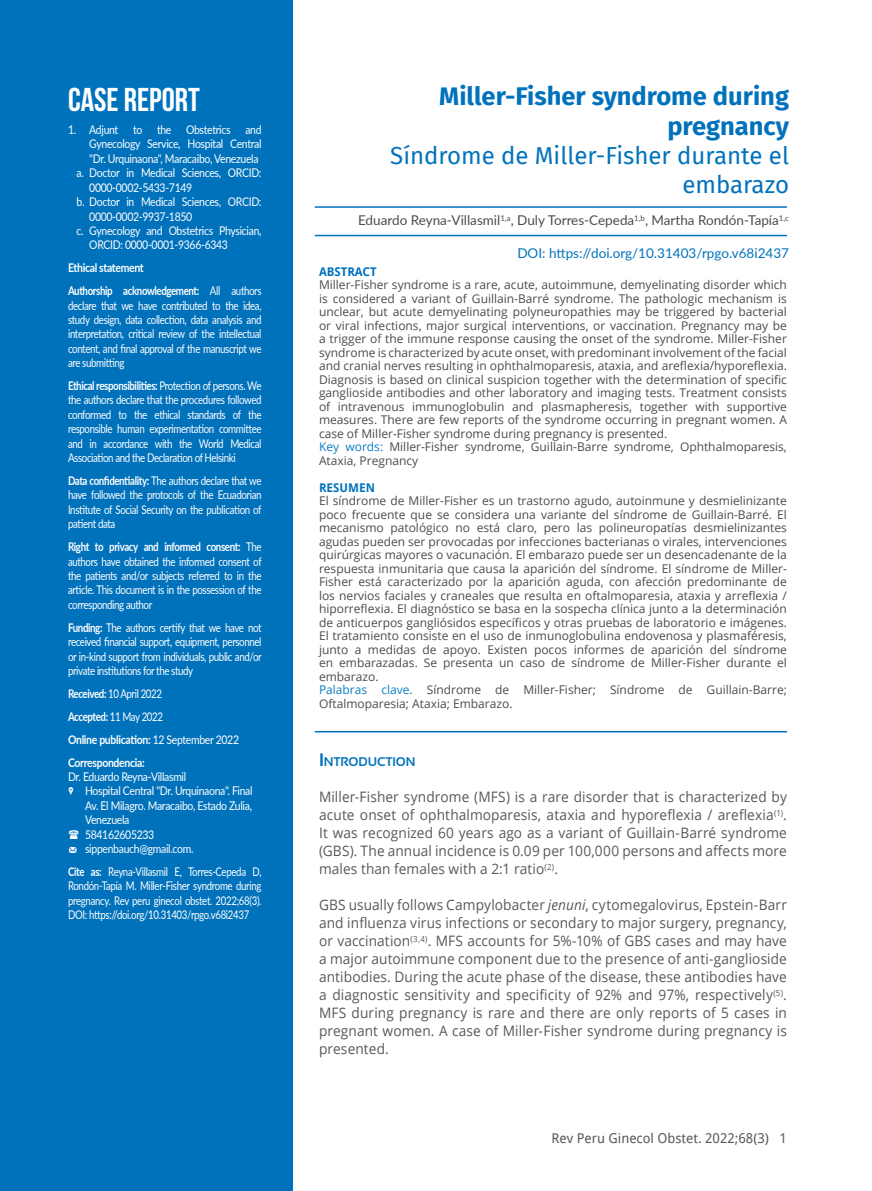
<style>
.page{position:relative;width:872px;height:1191px;background:#fff}
.page>*{position:absolute;margin:0;border:0;box-sizing:border-box;transform-origin:0 0}
.t1{font:700 33px "Bebas Neue";color:#fff}
.t2{font:700 25.5px/30.6px "Fira Sans";color:#0072bc;text-align:right}
.t3{font:24px/28.8px "Fira Sans";color:#0072bc;text-align:right}
.t4{font:14.4px/18px "Open Sans";letter-spacing:.01em;color:#57585a;text-align:justify;scale:.95 1}
.t5{font:13.5px "Lato";color:#4b4c4d}
.t6{font:13.5px "Lato";color:#0072bc}
.t7{font:13.5px "Droid Sans";color:#57585a}
.t8{font:700 12.6px "Sansation";color:#0072bc}
.t9{font:12px/13.5px "Open Sans";color:#4b4c4d;text-align:justify}
.t10{font:12px/14.4px "Lato";letter-spacing:-.035em;color:#fff;text-align:justify;scale:.81 1}
.t11{font:12px/14.4px "Lato";letter-spacing:-.035em;color:#fff;scale:.87 1}
.t12{font:12px/14.4px "Lato";letter-spacing:-.035em;color:#fff;text-align:justify;scale:.8 1}
.t13{font:700 12px "Lato";letter-spacing:-.03em;color:#fff;scale:.87 1}
.t14{font:700 12px "Lato";letter-spacing:-.03em;color:#fff;scale:.81 1}
.t15{font:700 12px "Droid Sans";color:#0072bc}
.s1{font-weight:700}
.s2{font-weight:400}
.s3{font-family:"Modern Pictograms"}
.s4{color:#0d7ec3}
.s5{font-size:18px}
.s6{font-style:italic}
</style>
<div class="page">
<div style="left:0;top:0;width:293px;height:1191px;background:#0072bc"></div>
<hr style="left:315px;top:206px;width:472px;height:2px;background:#0072bc">
<hr style="left:315px;top:235px;width:472px;height:1px;background:#0072bc">
<hr style="left:315px;top:731px;width:472px;height:1px;background:#0072bc">
<p class="t1" style="left:68px;top:82px;width:133px">CASE REPORT</p>
<p class="t11" style="left:89px;top:122px;width:199px;text-align:justify;text-indent:-21px">1. Adjunt to the Obstetrics and Gynecology Service, Hospital Central "Dr. Urquinaona", Maracaibo, Venezuela</p>
<p class="t11" style="left:89px;top:165px;width:199px;text-indent:-13px">a. Doctor in Medical Sciences, ORCID:<br>0000-0002-5433-7149</p>
<p class="t11" style="left:89px;top:194px;width:199px;text-indent:-13px">b. Doctor in Medical Sciences, ORCID:<br>0000-0002-9937-1850</p>
<p class="t11" style="left:89px;top:223px;width:199px;text-indent:-13px">c. Gynecology and Obstetrics Physician,<br>ORCID: 0000-0001-9366-6343</p>
<p class="t13" style="left:68px;top:259px;width:89px">Ethical statement</p>
<p class="t10" style="left:68px;top:283px;width:240px"><span class="s1">Authorship acknowledgement:</span> All authors declare that we have contributed to the idea, study design, data collection, data analysis and interpretation, critical review of the intellectual content, and final approval of the manuscript we are submitting</p>
<p class="t10" style="left:68px;top:378px;width:240px"><span class="s1">Ethical responsibilities:</span> Protection of persons. We the authors declare that the procedures followed conformed to the ethical standards of the responsible human experimentation committee and in accordance with the World Medical Association and the Declaration of Helsinki</p>
<p class="t10" style="left:68px;top:473px;width:241px"><span class="s1">Data confidentiality:</span> The authors declare that we have followed the protocols of the Ecuadorian Institute of Social Security on the publication of patient data</p>
<p class="t10" style="left:68px;top:539px;width:241px"><span class="s1">Right to privacy and informed consent:</span> The authors have obtained the informed consent of the patients and/or subjects referred to in the article. This document is in the possession of the corresponding author</p>
<p class="t10" style="left:68px;top:619px;width:241px"><span class="s1">Funding:</span> The authors certify that we have not received financial support, equipment, personnel or in-kind support from individuals, public and/or private institutions for the study</p>
<p class="t10" style="left:68px;top:685px;width:118px"><span class="s1">Received:</span> 10 April 2022</p>
<p class="t14" style="left:68px;top:707px;width:119px">Accepted: <span class="s2">11 May 2022</span></p>
<p class="t13" style="left:68px;top:730px;width:198px">Online publication: <span class="s2">12 September 2022</span></p>
<p class="t13" style="left:68px;top:753px;width:90px">Correspondencia:</p>
<p class="t11" style="left:68px;top:769px;width:137px">Dr. Eduardo Reyna-Villasmil</p>
<p class="t11" style="left:85px;top:783px;width:194px;text-align:justify;text-indent:-17px"><span class="s3">,</span> Hospital Central "Dr. Urquinaona". Final Av. El Milagro. Maracaibo, Estado Zulia, Venezuela</p>
<p class="t11" style="left:85px;top:826px;width:81px">584162605233</p>
<p class="t11" style="left:68px;top:841px;width:146px"><span class="s3">m</span> sippenbauch@gmail.com.</p>
<p class="t12" style="left:68px;top:864px;width:243px"><span class="s1">Cite as:</span> Reyna-Villasmil E, Torres-Cepeda D, Rondón-Tapía M. Miller-Fisher syndrome during pregnancy. Rev peru ginecol obstet. 2022;68(3).<br>DOI: https://doi.org/10.31403/rpgo.v68i2437</p>
<p class="t2" style="left:439px;top:79px;width:351px">Miller-Fisher syndrome during pregnancy</p>
<p class="t3" style="left:390px;top:141px;width:400px">Síndrome de Miller-Fisher durante el embarazo</p>
<p class="t5" style="left:358px;top:211px;width:432px">Eduardo Reyna-Villasmil<sup>1,a</sup>, Duly Torres-Cepeda<sup>1,b</sup>, Martha Rondón-Tapía<sup>1,c</sup></p>
<p class="t6" style="left:517px;top:243px;width:273px">DOI: https://doi.org/10.31403/rpgo.v68i2437</p>
<p class="t15" style="left:319px;top:263px;width:59px">ABSTRACT</p>
<p class="t9" style="left:319px;top:278px;width:469px">Miller-Fisher syndrome is a rare, acute, autoimmune, demyelinating disorder which is considered a variant of Guillain-Barré syndrome. The pathologic mechanism is unclear, but acute demyelinating polyneuropathies may be triggered by bacterial or viral infections, major surgical interventions, or vaccination. Pregnancy may be a trigger of the immune response causing the onset of the syndrome. Miller-Fisher syndrome is characterized by acute onset, with predominant involvement of the facial and cranial nerves resulting in ophthalmoparesis, ataxia, and areflexia/hyporeflexia.<br>Diagnosis is based on clinical suspicion together with the determination of specific ganglioside antibodies and other laboratory and imaging tests. Treatment consists of intravenous immunoglobulin and plasmapheresis, together with supportive measures. There are few reports of the syndrome occurring in pregnant women. A case of Miller-Fisher syndrome during pregnancy is presented.</p>
<p class="t9" style="left:319px;top:440px;width:469px"><span class="s4">Key words:</span> Miller-Fisher syndrome, Guillain-Barre syndrome, Ophthalmoparesis,<br>Ataxia, Pregnancy</p>
<p class="t15" style="left:319px;top:479px;width:58px">RESUMEN</p>
<p class="t9" style="left:319px;top:494px;width:469px">El síndrome de Miller-Fisher es un trastorno agudo, autoinmune y desmielinizante poco frecuente que se considera una variante del síndrome de Guillain-Barré. El mecanismo patológico no está claro, pero las polineuropatías desmielinizantes agudas pueden ser provocadas por infecciones bacterianas o virales, intervenciones quirúrgicas mayores o vacunación. El embarazo puede ser un desencadenante de la respuesta inmunitaria que causa la aparición del síndrome. El síndrome de Miller-Fisher está caracterizado por la aparición aguda, con afección predominante de los nervios faciales y craneales que resulta en oftalmoparesia, ataxia y arreflexia / hiporreflexia. El diagnóstico se basa en la sospecha clínica junto a la determinación de anticuerpos gangliósidos específicos y otras pruebas de laboratorio e imágenes.<br>El tratamiento consiste en el uso de inmunoglobulina endovenosa y plasmaféresis, junto a medidas de apoyo. Existen pocos informes de aparición del síndrome en embarazadas. Se presenta un caso de síndrome de Miller-Fisher durante el embarazo.</p>
<p class="t9" style="left:319px;top:683px;width:469px"><span class="s4">Palabras clave.</span> Síndrome de Miller-Fisher; Síndrome de Guillain-Barre;<br>Oftalmoparesia; Ataxia; Embarazo.</p>
<p class="t8" style="left:319px;top:755px;width:98px"><span class="s5">I</span>NTRODUCTION</p>
<p class="t4" style="left:319px;top:787px;width:494px">Miller-Fisher syndrome (MFS) is a rare disorder that is characterized by acute onset of ophthalmoparesis, ataxia and hyporeflexia / areflexia<sup>(1)</sup>.<br>It was recognized 60 years ago as a variant of Guillain-Barré syndrome (GBS). The annual incidence is 0.09 per 100,000 persons and affects more males than females with a 2:1 ratio<sup>(2)</sup>.</p>
<p class="t4" style="left:319px;top:895px;width:494px">GBS usually follows Campylobacter <span class="s6">jenuni</span>, cytomegalovirus, Epstein-Barr and influenza virus infections or secondary to major surgery, pregnancy, or vaccination<sup>(3,4)</sup>. MFS accounts for 5%-10% of GBS cases and may have a major autoimmune component due to the presence of anti-ganglioside antibodies. During the acute phase of the disease, these antibodies have a diagnostic sensitivity and specificity of 92% and 97%, respectively<sup>(5)</sup>.<br>MFS during pregnancy is rare and there are only reports of 5 cases in pregnant women. A case of Miller-Fisher syndrome during pregnancy is presented.</p>
<p class="t7" style="left:551px;top:1128px;width:237px">Rev Peru Ginecol Obstet. 2022;68(3) 1</p>
</div>
